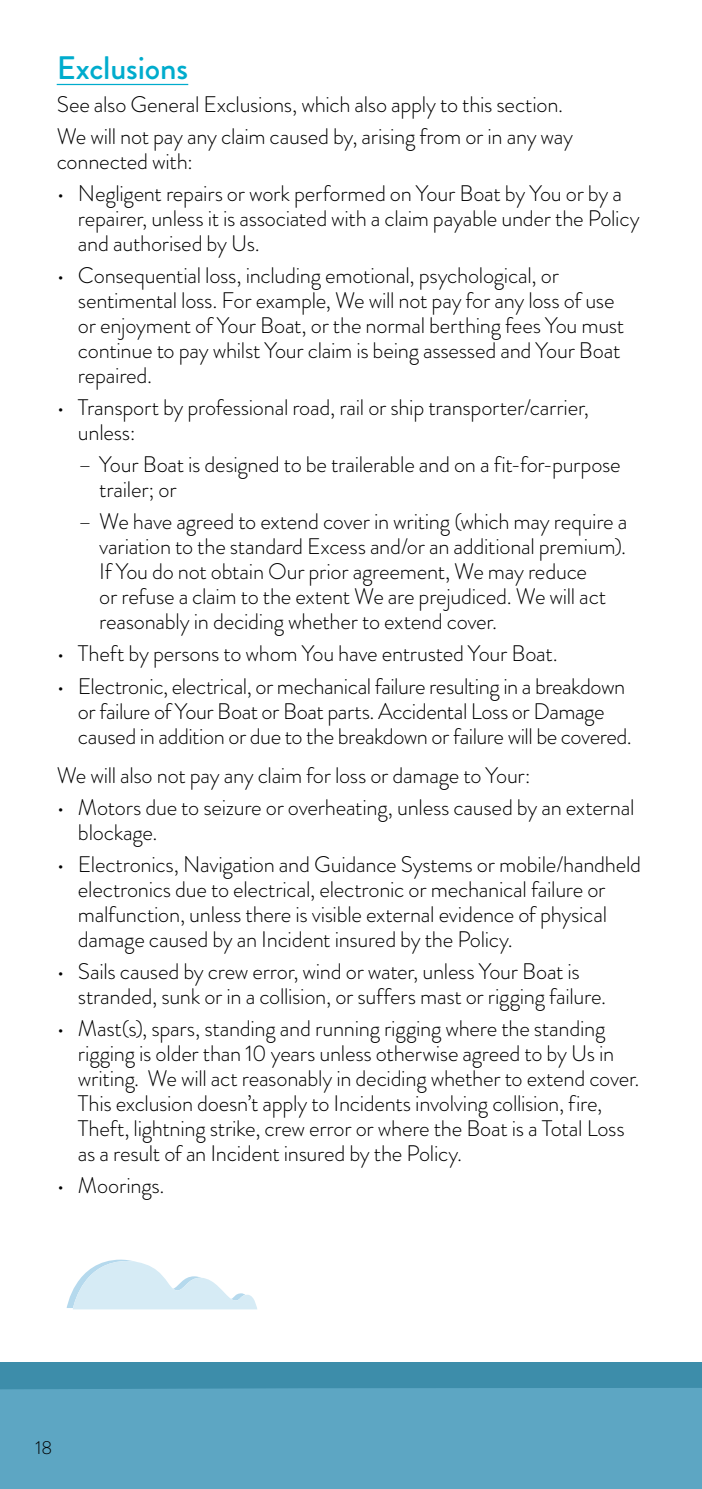
<style>
.page{position:relative;width:702px;height:1489px;background:#fff}
.page>*{position:absolute;margin:0;border:0;box-sizing:border-box;transform-origin:0 0}
.t1{font:500 32.5px "Brandon Grotesque";letter-spacing:-.005em;color:#00accd}
.Body{font:300 22.5px/25px "Brandon Grotesque";letter-spacing:-.015em;color:#000}
.t2{font:300 18.75px "Brandon Grotesque";color:#000}
</style>
<div class="page">
<hr style="left:57px;top:84px;width:131px;height:1px;background:#00accd">
<div style="left:0;top:1362px;width:702px;height:126px;background:#3d8daa"></div>
<div style="left:0;top:1388px;width:702px;height:100px;background:#5da6c3"></div>
<svg style="left:67px;top:1259px;width:190px;height:50px"></svg>
<h3 class="t1" style="left:57px;top:46px;width:133px">Exclusions</h3>
<p class="Body" style="left:57px;top:91px;width:508px">See also General Exclusions, which also apply to this section.</p>
<p class="Body" style="left:57px;top:123px;width:518px">We will not pay any claim caused by, arising from or in any way connected with:</p>
<p class="Body" style="left:78px;top:181px;width:563px;text-indent:-21px">• Negligent repairs or work performed on Your Boat by You or by a repairer, unless it is associated with a claim payable under the Policy and authorised by Us.</p>
<p class="Body" style="left:78px;top:263px;width:548px;text-indent:-21px">• Consequential loss, including emotional, psychological, or sentimental loss. For example, We will not pay for any loss of use or enjoyment of Your Boat, or the normal berthing fees You must continue to pay whilst Your claim is being assessed and Your Boat repaired.</p>
<p class="Body" style="left:78px;top:395px;width:512px;text-indent:-21px">• Transport by professional road, rail or ship transporter/carrier, unless:</p>
<p class="Body" style="left:99px;top:452px;width:523px;text-indent:-21px">– Your Boat is designed to be trailerable and on a fit-for-purpose trailer; or</p>
<p class="Body" style="left:99px;top:509px;width:529px;text-indent:-21px">– We have agreed to extend cover in writing (which may require a variation to the standard Excess and/or an additional premium).<br>If You do not obtain Our prior agreement, We may reduce<br>or refuse a claim to the extent We are prejudiced. We will act reasonably in deciding whether to extend cover.</p>
<p class="Body" style="left:57px;top:641px;width:502px">• Theft by persons to whom You have entrusted Your Boat.</p>
<p class="Body" style="left:78px;top:673px;width:555px;text-indent:-21px">• Electronic, electrical, or mechanical failure resulting in a breakdown or failure of Your Boat or Boat parts. Accidental Loss or Damage caused in addition or due to the breakdown or failure will be covered.</p>
<p class="Body" style="left:57px;top:762px;width:475px">We will also not pay any claim for loss or damage to Your:</p>
<p class="Body" style="left:78px;top:794px;width:558px;text-indent:-21px">• Motors due to seizure or overheating, unless caused by an external blockage.</p>
<p class="Body" style="left:78px;top:851px;width:564px;text-indent:-21px">• Electronics, Navigation and Guidance Systems or mobile/handheld electronics due to electrical, electronic or mechanical failure or malfunction, unless there is visible external evidence of physical damage caused by an Incident insured by the Policy.</p>
<p class="Body" style="left:78px;top:959px;width:529px;text-indent:-21px">• Sails caused by crew error, wind or water, unless Your Boat is stranded, sunk or in a collision, or suffers mast or rigging failure.</p>
<p class="Body" style="left:78px;top:1016px;width:563px;text-indent:-21px">• Mast(s), spars, standing and running rigging where the standing rigging is older than 10 years unless otherwise agreed to by Us in writing. We will act reasonably in deciding whether to extend cover.<br>This exclusion doesn’t apply to Incidents involving collision, fire, Theft, lightning strike, crew error or where the Boat is a Total Loss as a result of an Incident insured by the Policy.</p>
<p class="Body" style="left:57px;top:1173px;width:109px">• Moorings.</p>
<p class="t2" style="left:35px;top:1434px;width:18px">18</p>
</div>
